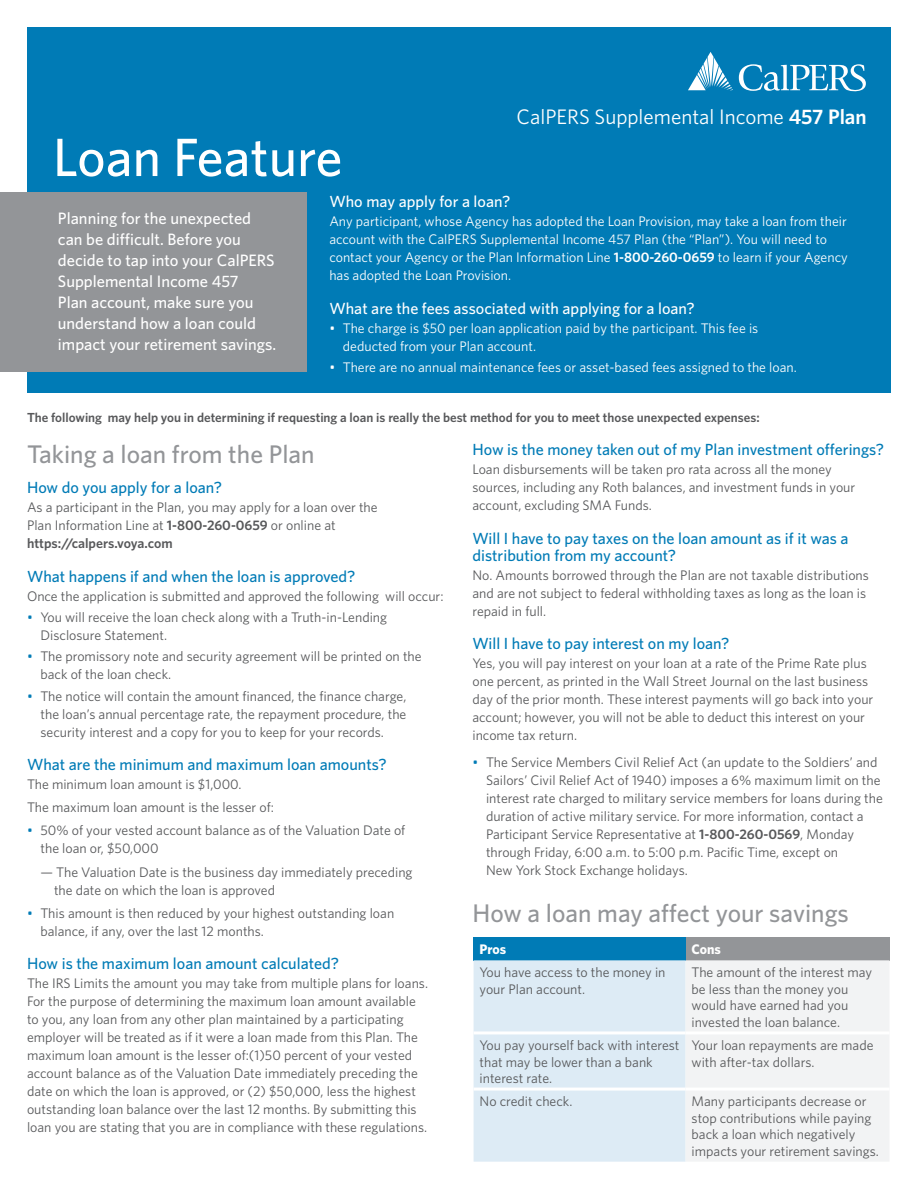
<style>
.page{position:relative;width:918px;height:1188px;background:#fff}
.page>*{position:absolute;margin:0;border:0;box-sizing:border-box;transform-origin:0 0}
.Headline{font:500 54px "Whitney";color:#fff}
.Headline-2{font:500 25.5px "Whitney";color:#939598}
.t1{font:21px "Whitney";color:#fff}
.Subhead{font:500 16.5px/21px "Whitney";color:#fff}
.Subhead-2{font:500 16.2px/17.2px "Whitney";color:#007bb6}
.Subhead-3{font:500 16.2px "Whitney";color:#fff}
.Main_Text{font:13.8px/18px "Whitney";color:#57585a}
.Main_Text-2{font:13.8px/18px "Whitney";color:#fff}
.bullets{font:13.8px/18px "Whitney";color:#fff}
.bullets_copy{font:13.8px/18px "Whitney";color:#57585a}
.t2{font:700 13.8px "Whitney";letter-spacing:-.005em;color:#fff}
.bold_text{font:600 13.2px "Whitney";color:#57585a}
.s1{font-weight:600}
.s2{color:#007bb6}
</style>
<div class="page">
<div style="left:27px;top:27px;width:864px;height:365px;background:#007bb6"></div>
<div style="left:0;top:192px;width:307px;height:180px;background:#939598"></div>
<svg style="left:688px;top:52px;width:45px;height:39px"></svg>
<svg style="left:739px;top:64px;width:127px;height:28px"></svg>
<div style="left:474px;top:937px;width:212px;height:23px;background:#007bb6"></div>
<div style="left:686px;top:937px;width:204px;height:23px;background:#939598"></div>
<svg style="left:474px;top:960px;width:416px;height:202px"></svg>
<hr style="left:474px;top:1031px;width:212px;height:3px;background:#fff">
<hr style="left:686px;top:1031px;width:204px;height:3px;background:#fff">
<hr style="left:474px;top:1088px;width:212px;height:3px;background:#fff">
<hr style="left:686px;top:1088px;width:204px;height:3px;background:#fff">
<p class="Headline" style="left:53px;top:122px;width:291px">Loan Feature</p>
<p class="t1" style="left:517px;top:102px;width:352px">CalPERS Supplemental Income <span class="s1">457 Plan</span></p>
<p class="Subhead" style="left:58px;top:207px;width:220px">Planning for the unexpected can be difficult. Before you decide to tap into your CalPERS<br>Supplemental Income 457<br>Plan account, make sure you understand how a loan could impact your retirement savings.</p>
<p class="Subhead-3" style="left:329px;top:191px;width:182px">Who may apply for a loan?</p>
<p class="Main_Text-2" style="left:329px;top:212px;width:520px">Any participant, whose Agency has adopted the Loan Provision, may take a loan from their account with the CalPERS Supplemental Income 457 Plan (the “Plan”). You will need to contact your Agency or the Plan Information Line <span class="s1">1-800-260-0659</span> to learn if your Agency has adopted the Loan Provision.</p>
<p class="Subhead-3" style="left:329px;top:297px;width:367px">What are the fees associated with applying for a loan?</p>
<p class="bullets" style="left:343px;top:319px;width:417px;text-indent:-14px">• The charge is $50 per loan application paid by the participant. This fee is deducted from your Plan account.</p>
<p class="bullets" style="left:329px;top:358px;width:469px">• There are no annual maintenance fees or asset-based fees assigned to the loan.</p>
<p class="bold_text" style="left:27px;top:409px;width:734px">The following may help you in determining if requesting a loan is really the best method for you to meet those unexpected expenses:</p>
<p class="Headline-2" style="left:27px;top:437px;width:289px">Taking a loan from the Plan</p>
<p class="Subhead-2" style="left:27px;top:479px;width:197px">How do you apply for a loan?</p>
<p class="Main_Text" style="left:27px;top:498px;width:352px">As a participant in the Plan, you may apply for a loan over the<br>Plan Information Line at <span class="s1">1-800-260-0659</span> or online at <span class="s1">https://calpers.voya.com</span></p>
<p class="Subhead-2" style="left:27px;top:567px;width:330px">What happens if and when the loan is approved?</p>
<p class="Main_Text" style="left:27px;top:587px;width:418px">Once the application is submitted and approved the following will occur:</p>
<p class="Main_Text" style="left:40px;top:608px;width:348px;text-indent:-14px"><span class="s2">•</span> You will receive the loan check along with a Truth-in-Lending<br>Disclosure Statement.</p>
<p class="Main_Text" style="left:40px;top:647px;width:383px;text-indent:-14px"><span class="s2">•</span> The promissory note and security agreement will be printed on the back of the loan check.</p>
<p class="Main_Text" style="left:40px;top:686px;width:367px;text-align:justify;text-indent:-14px"><span class="s2">•</span> The notice will contain the amount financed, the finance charge, the loan’s annual percentage rate, the repayment procedure, the security interest and a copy for you to keep for your records.</p>
<p class="Subhead-2" style="left:27px;top:755px;width:361px">What are the minimum and maximum loan amounts?</p>
<p class="Main_Text" style="left:27px;top:774px;width:216px">The minimum loan amount is $1,000.</p>
<p class="Main_Text" style="left:27px;top:798px;width:249px">The maximum loan amount is the lesser of:</p>
<p class="Main_Text" style="left:40px;top:821px;width:366px;text-indent:-14px"><span class="s2">•</span> 50% of your vested account balance as of the Valuation Date of the loan or, $50,000</p>
<p class="bullets_copy" style="left:54px;top:863px;width:360px;text-indent:-14px">— The Valuation Date is the business day immediately preceding the date on which the loan is approved</p>
<p class="Main_Text" style="left:40px;top:904px;width:355px;text-indent:-14px"><span class="s2">•</span> This amount is then reduced by your highest outstanding loan balance, if any, over the last 12 months.</p>
<p class="Subhead-2" style="left:27px;top:955px;width:314px">How is the maximum loan amount calculated?</p>
<p class="Main_Text" style="left:27px;top:974px;width:403px">The IRS Limits the amount you may take from multiple plans for loans.<br>For the purpose of determining the maximum loan amount available to you, any loan from any other plan maintained by a participating employer will be treated as if it were a loan made from this Plan. The maximum loan amount is the lesser of:(1)50 percent of your vested account balance as of the Valuation Date immediately preceding the date on which the loan is approved, or (2) $50,000, less the highest outstanding loan balance over the last 12 months. By submitting this loan you are stating that you are in compliance with these regulations.</p>
<p class="Subhead-2" style="left:472px;top:441px;width:413px">How is the money taken out of my Plan investment offerings?</p>
<p class="Main_Text" style="left:472px;top:460px;width:384px">Loan disbursements will be taken pro rata across all the money sources, including any Roth balances, and investment funds in your account, excluding SMA Funds.</p>
<p class="Subhead-2" style="left:472px;top:529px;width:378px">Will I have to pay taxes on the loan amount as if it was a distribution from my account?</p>
<p class="Main_Text" style="left:472px;top:566px;width:398px">No. Amounts borrowed through the Plan are not taxable distributions and are not subject to federal withholding taxes as long as the loan is repaid in full.</p>
<p class="Subhead-2" style="left:472px;top:635px;width:259px">Will I have to pay interest on my loan?</p>
<p class="Main_Text" style="left:472px;top:654px;width:402px">Yes, you will pay interest on your loan at a rate of the Prime Rate plus one percent, as printed in the Wall Street Journal on the last business day of the prior month. These interest payments will go back into your account; however, you will not be able to deduct this interest on your income tax return.</p>
<p class="Main_Text" style="left:486px;top:752px;width:398px;text-indent:-14px"><span class="s2">•</span> The Service Members Civil Relief Act (an update to the Soldiers’ and Sailors’ Civil Relief Act of 1940) imposes a 6% maximum limit on the interest rate charged to military service members for loans during the duration of active military service. For more information, contact a Participant Service Representative at <span class="s1">1-800-260-0569</span>, Monday through Friday, 6:00 a.m. to 5:00 p.m. Pacific Time, except on<br>New York Stock Exchange holidays.</p>
<p class="Headline-2" style="left:472px;top:896px;width:378px">How a loan may affect your savings</p>
<p class="t2" style="left:480px;top:940px;width:28px">Pros</p>
<p class="t2" style="left:692px;top:940px;width:31px">Cons</p>
<p class="Main_Text" style="left:480px;top:964px;width:187px;line-height:16.5px">You have access to the money in your Plan account.</p>
<p class="Main_Text" style="left:692px;top:964px;width:182px;line-height:16.5px">The amount of the interest may be less than the money you would have earned had you invested the loan balance.</p>
<p class="Main_Text" style="left:480px;top:1037px;width:201px;line-height:16.5px">You pay yourself back with interest that may be lower than a bank interest rate.</p>
<p class="Main_Text" style="left:692px;top:1037px;width:184px;line-height:16.5px">Your loan repayments are made with after-tax dollars.</p>
<p class="Main_Text" style="left:480px;top:1092px;width:94px">No credit check.</p>
<p class="Main_Text" style="left:692px;top:1093px;width:189px;line-height:16.5px">Many participants decrease or stop contributions while paying back a loan which negatively impacts your retirement savings.</p>
</div>
